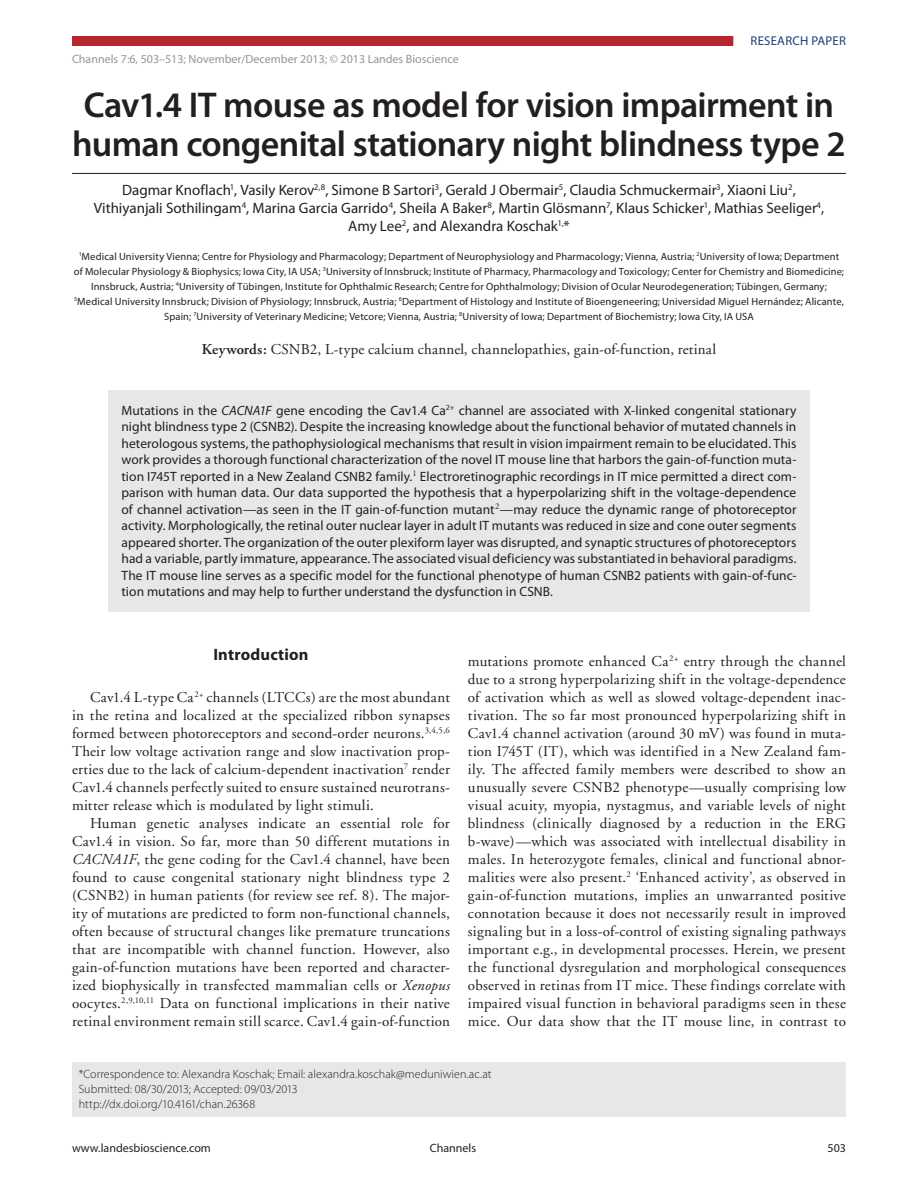
<style>
.page{position:relative;width:918px;height:1188px;background:#fff}
.page>*{position:absolute;margin:0;border:0;box-sizing:border-box;transform-origin:0 0}
.MS-Title{font:600 36px/39px "Myriad Pro";letter-spacing:-.02em;color:#231f20;text-align:center}
.Heading{font:700 16.5px "Myriad Pro";letter-spacing:.01em;color:#231f20}
.BodyText{font:15px/18px "Adobe Garamond";letter-spacing:.02em;color:#231f20;text-align:justify}
.Authors{font:15px/18px "Myriad Pro";color:#231f20;text-align:center}
.KWs{font:15px "Adobe Garamond";letter-spacing:.015em;color:#231f20}
.Note-Text{font:13.5px/16.5px "Myriad Pro";letter-spacing:.005em;color:#231f20;text-align:justify}
.t1{font:12.75px "Myriad Pro";letter-spacing:.02em;color:#193f7c}
.Note-Text-2{font:300 12px "Myriad Pro";color:#231f20}
.J-Correspondence{font:300 12px "Myriad Pro";letter-spacing:.005em;color:#231f20}
.t2{font:12px "Myriad Pro";color:#939598}
.t3{font:12px "Myriad Pro";color:#231f20}
.Affiliations{font:10.5px/15px "Myriad Pro";letter-spacing:.015em;color:#231f20;text-align:center}
.s1{font-weight:600}
.s2{font-style:italic}
</style>
<div class="page">
<div style="left:72px;top:36px;width:774px;height:10px;background:#b7262b"></div>
<svg style="left:733px;top:36px;width:113px;height:10px"></svg>
<div style="left:72px;top:1062px;width:774px;height:55px;background:#e6e7e9"></div>
<hr style="left:72px;top:173px;width:774px;height:1px;background:#231f20">
<div style="left:108px;top:391px;width:702px;height:221px;background:#e6e7e9"></div>
<p class="t2" style="left:72px;top:52px;width:388px">Channels 7:6, 503–513; November/December 2013; © 2013 Landes Bioscience</p>
<p class="t1" style="left:751px;top:33px;width:89px">RESEARCH PAPER</p>
<p class="MS-Title" style="left:72px;top:85px;width:775px">Cav1.4 IT mouse as model for vision impairment in human congenital stationary night blindness type 2</p>
<p class="Authors" style="left:94px;top:181px;width:732px">Dagmar Knoflach<sup>1</sup>, Vasily Kerov<sup>2,8</sup>, Simone B Sartori<sup>3</sup>, Gerald J Obermair<sup>5</sup>, Claudia Schmuckermair<sup>3</sup>, Xiaoni Liu<sup>2</sup>,<br>Vithiyanjali Sothilingam<sup>4</sup>, Marina Garcia Garrido<sup>4</sup>, Sheila A Baker<sup>8</sup>, Martin Glösmann<sup>7</sup>, Klaus Schicker<sup>1</sup>, Mathias Seeliger<sup>4</sup>,<br>Amy Lee<sup>2</sup>, and Alexandra Koschak<sup>1,</sup>*</p>
<p class="Affiliations" style="left:74px;top:248px;width:772px"><sup>1</sup>Medical University Vienna; Centre for Physiology and Pharmacology; Department of Neurophysiology and Pharmacology; Vienna, Austria; <sup>2</sup>University of Iowa; Department of Molecular Physiology &amp; Biophysics; Iowa City, IA USA; <sup>3</sup>University of Innsbruck; Institute of Pharmacy, Pharmacology and Toxicology; Center for Chemistry and Biomedicine; Innsbruck, Austria; <sup>4</sup>University of Tübingen, Institute for Ophthalmic Research; Centre for Ophthalmology; Division of Ocular Neurodegeneration; Tübingen, Germany; <sup>5</sup>Medical University Innsbruck; Division of Physiology; Innsbruck, Austria; <sup>6</sup>Department of Histology and Institute of Bioengeneering; Universidad Miguel Hernández; Alicante, Spain; <sup>7</sup>University of Veterinary Medicine; Vetcore; Vienna, Austria; <sup>8</sup>University of Iowa; Department of Biochemistry; Iowa City, IA USA</p>
<p class="KWs" style="left:202px;top:341px;width:516px"><span class="s1">Keywords:</span> CSNB2, L-type calcium channel, channelopathies, gain-of-function, retinal</p>
<p class="Note-Text" style="left:122px;top:402px;width:677px">Mutations in the <span class="s2">CACNA1F</span> gene encoding the Cav1.4 Ca<sup>2+</sup> channel are associated with X-linked congenital stationary night blindness type 2 (CSNB2). Despite the increasing knowledge about the functional behavior of mutated channels in heterologous systems, the pathophysiological mechanisms that result in vision impairment remain to be elucidated. This work provides a thorough functional characterization of the novel IT mouse line that harbors the gain-of-function muta&shy;tion I745T reported in a New Zealand CSNB2 family.<sup>1</sup> Electroretinographic recordings in IT mice permitted a direct com&shy;parison with human data. Our data supported the hypothesis that a hyperpolarizing shift in the voltage-dependence of channel activation—as seen in the IT gain-of-function mutant<sup>2</sup>—may reduce the dynamic range of photoreceptor activity. Morphologically, the retinal outer nuclear layer in adult IT mutants was reduced in size and cone outer segments appeared shorter. The organization of the outer plexiform layer was disrupted, and synaptic structures of photoreceptors had a variable, partly immature, appearance. The associated visual deficiency was substantiated in behavioral paradigms.<br>The IT mouse line serves as a specific model for the functional phenotype of human CSNB2 patients with gain-of-func&shy;tion mutations and may help to further understand the dysfunction in CSNB.</p>
<p class="Heading" style="left:213px;top:644px;width:97px">Introduction</p>
<p class="BodyText" style="left:72px;top:689px;width:379px;text-indent:18px">Cav1.4 L-type Ca<sup>2+</sup> channels (LTCCs) are the most abundant in the retina and localized at the specialized ribbon synapses formed between photoreceptors and second-order neurons.<sup>3,4,5,6<br></sup>Their low voltage activation range and slow inactivation prop&shy;erties due to the lack of calcium-dependent inactivation<sup>7</sup> render Cav1.4 channels perfectly suited to ensure sustained neurotrans&shy;mitter release which is modulated by light stimuli.</p>
<p class="BodyText" style="left:72px;top:815px;width:380px;text-indent:18px">Human genetic analyses indicate an essential role for Cav1.4 in vision. So far, more than 50 different mutations in <span class="s2">CACNA1F</span>, the gene coding for the Cav1.4 channel, have been found to cause congenital stationary night blindness type 2 (CSNB2) in human patients (for review see ref. 8). The major&shy;ity of mutations are predicted to form non-functional channels, often because of structural changes like premature truncations that are incompatible with channel function. However, also gain-of-function mutations have been reported and character&shy;ized biophysically in transfected mammalian cells or <span class="s2">Xenopus </span>oocytes.<sup>2,9,10,11</sup> Data on functional implications in their native retinal environment remain still scarce. Cav1.4 gain-of-function</p>
<p class="BodyText" style="left:468px;top:653px;width:380px">mutations promote enhanced Ca<sup>2+</sup> entry through the channel due to a strong hyperpolarizing shift in the voltage-dependence of activation which as well as slowed voltage-dependent inac&shy;tivation. The so far most pronounced hyperpolarizing shift in Cav1.4 channel activation (around 30 mV) was found in muta&shy;tion I745T (IT), which was identified in a New Zealand fam&shy;ily. The affected family members were described to show an unusually severe CSNB2 phenotype—usually comprising low visual acuity, myopia, nystagmus, and variable levels of night blindness (clinically diagnosed by a reduction in the ERG b-wave)—which was associated with intellectual disability in males. In heterozygote females, clinical and functional abnor&shy;malities were also present.<sup>2</sup> ‘Enhanced activity’, as observed in gain-of-function mutations, implies an unwarranted positive connotation because it does not necessarily result in improved signaling but in a loss-of-control of existing signaling pathways important e.g., in developmental processes. Herein, we present the functional dysregulation and morphological consequences observed in retinas from IT mice. These findings correlate with impaired visual function in behavioral paradigms seen in these mice. Our data show that the IT mouse line, in contrast to</p>
<p class="J-Correspondence" style="left:79px;top:1067px;width:414px">*Correspondence to: Alexandra Koschak; Email: alexandra.koschak@meduniwien.ac.at</p>
<p class="Note-Text-2" style="left:79px;top:1082px;width:221px">Submitted: 08/30/2013; Accepted: 09/03/2013</p>
<p class="Note-Text-2" style="left:79px;top:1097px;width:178px">http://dx.doi.org/10.4161/chan.26368</p>
<p class="t3" style="left:72px;top:1141px;width:140px">www.landesbioscience.com</p>
<p class="t3" style="left:430px;top:1141px;width:48px">Channels</p>
<p class="t3" style="left:828px;top:1141px;width:20px">503</p>
</div>
